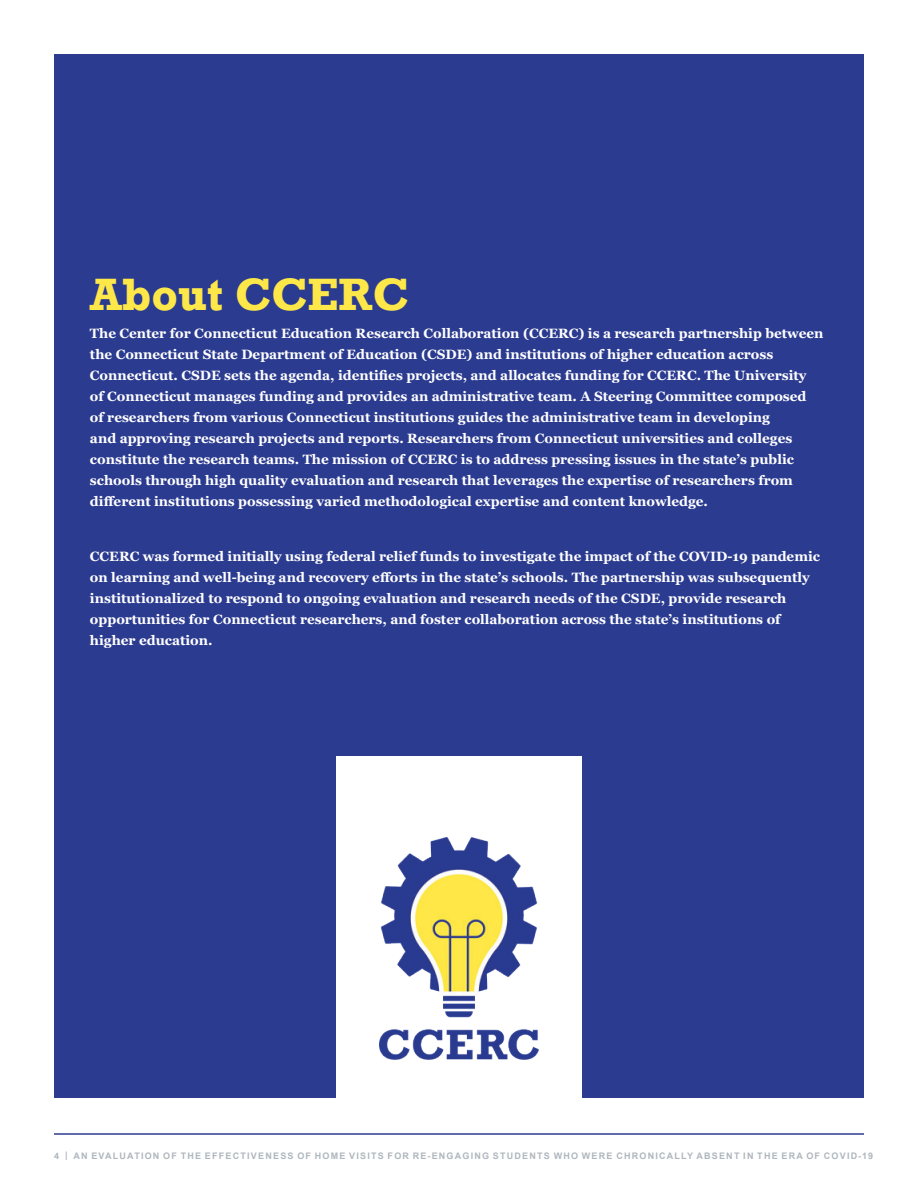
<style>
.page{position:relative;width:918px;height:1188px;background:#fff}
.page>*{position:absolute;margin:0;border:0;box-sizing:border-box;transform-origin:0 0}
.Main_Headline{font:700 46.5px "Rockwell";color:#fee749}
.Body_Text{font:700 13.5px/21px "Georgia";color:#fff}
.t1{font:700 9px "Arial";letter-spacing:.135em;color:#aeb7be}
</style>
<div class="page">
<hr style="left:54px;top:1133px;width:810px;height:2px;background:#2b3b90">
<div style="left:54px;top:54px;width:810px;height:1044px;background:#2b3b90"></div>
<div style="left:336px;top:757px;width:246px;height:341px;background:#fff"></div>
<img style="left:379px;top:838px;width:160px;height:221px">
<p class="Main_Headline" style="left:90px;top:266px;width:320px">About CCERC</p>
<p class="Body_Text" style="left:90px;top:322px;width:735px">The Center for Connecticut Education Research Collaboration (CCERC) is a research partnership between the Connecticut State Department of Education (CSDE) and institutions of higher education across Connecticut. CSDE sets the agenda, identifies projects, and allocates funding for CCERC. The University of Connecticut manages funding and provides an administrative team. A Steering Committee composed of researchers from various Connecticut institutions guides the administrative team in developing<br>and approving research projects and reports. Researchers from Connecticut universities and colleges constitute the research teams. The mission of CCERC is to address pressing issues in the state’s public schools through high quality evaluation and research that leverages the expertise of researchers from different institutions possessing varied methodological expertise and content knowledge.</p>
<p class="Body_Text" style="left:90px;top:546px;width:732px">CCERC was formed initially using federal relief funds to investigate the impact of the COVID-19 pandemic on learning and well-being and recovery efforts in the state’s schools. The partnership was subsequently institutionalized to respond to ongoing evaluation and research needs of the CSDE, provide research opportunities for Connecticut researchers, and foster collaboration across the state’s institutions of higher education.</p>
<p class="t1" style="left:54px;top:1149px;width:821px">4 | AN EVALUATION OF THE EFFECTIVENESS OF HOME VISITS FOR RE-ENGAGING STUDENTS WHO WERE CHRONICALLY ABSENT IN THE ERA OF COVID-19</p>
</div>
